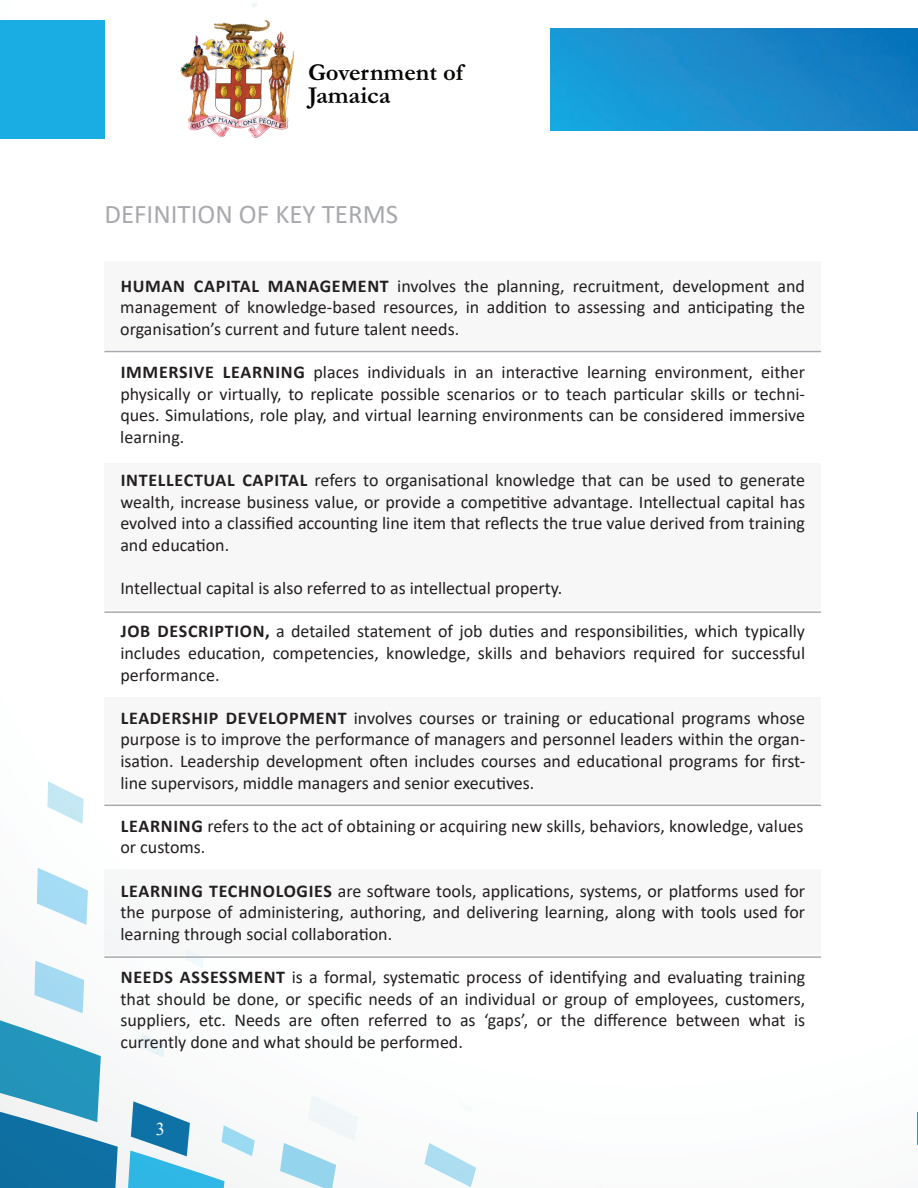
<style>
.page{position:relative;width:918px;height:1188px;background:#fff}
.page>*{position:absolute;margin:0;border:0;box-sizing:border-box;transform-origin:0 0}
.t1{font:27px "Calibri";color:#a8a9ad}
.t2{font:700 24.6px/22.6px "Garamond";color:#040503}
.t3{font:700 22.65px "Garamond";color:#040503}
.t4{font:18px/21.6px "Calibri";color:#231f20;text-align:justify}
.t5{font:18px "Times New Roman";color:#fff}
.s1{font-weight:700}
</style>
<div class="page">
<svg style="left:252px;top:3px;width:6px;height:4px"></svg>
<svg style="left:0;top:1020px;width:119px;height:168px"></svg>
<svg style="left:34px;top:961px;width:51px;height:52px"></svg>
<svg style="left:141px;top:1033px;width:24px;height:24px"></svg>
<svg style="left:280px;top:1095px;width:78px;height:93px"></svg>
<svg style="left:424px;top:1143px;width:53px;height:44px"></svg>
<svg style="left:37px;top:868px;width:51px;height:57px"></svg>
<svg style="left:186px;top:955px;width:17px;height:13px"></svg>
<svg style="left:47px;top:781px;width:37px;height:43px"></svg>
<svg style="left:128px;top:1101px;width:127px;height:87px"></svg>
<img style="left:181px;top:21px;width:113px;height:117px">
<hr style="left:917px;top:1112px;width:1px;height:33px;background:#259bc3">
<img style="left:551px;top:28px;width:367px;height:102px">
<div style="left:0;top:20px;width:104px;height:119px;background:#1aade4"></div>
<div style="left:105px;top:261px;width:716px;height:88px;background:#f7f7f8"></div>
<hr style="left:104px;top:351px;width:717px;height:1px;background:#a8a9ad">
<div style="left:105px;top:464px;width:716px;height:146px;background:#f7f7f8"></div>
<div style="left:105px;top:698px;width:716px;height:105px;background:#f7f7f8"></div>
<div style="left:105px;top:869px;width:716px;height:86px;background:#f7f7f8"></div>
<hr style="left:104px;top:611px;width:717px;height:2px;background:#a8a9ad">
<hr style="left:104px;top:805px;width:717px;height:1px;background:#a8a9ad">
<hr style="left:104px;top:956px;width:717px;height:2px;background:#a8a9ad">
<h2 class="t2" style="left:308px;top:61px;width:157px">Government of<br>Jamaica</h2>
<p class="t3" style="left:225px;top:58px;width:145px">Government of</p>
<h1 class="t1" style="left:104px;top:195px;width:295px">DEFINITION OF KEY TERMS</h1>
<p class="t4" style="left:120px;top:275px;width:686px"><span class="s1">HUMAN CAPITAL MANAGEMENT</span> involves the planning, recruitment, development and management of knowledge-based resources, in addition to assessing and anticipating the organisation’s current and future talent needs.</p>
<p class="t4" style="left:120px;top:361px;width:686px"><span class="s1">IMMERSIVE LEARNING</span> places individuals in an interactive learning environment, either physically or virtually, to replicate possible scenarios or to teach particular skills or techni&shy;ques. Simulations, role play, and virtual learning environments can be considered immersive learning.</p>
<p class="t4" style="left:120px;top:469px;width:686px"><span class="s1">INTELLECTUAL CAPITAL</span> refers to organisational knowledge that can be used to generate wealth, increase business value, or provide a competitive advantage. Intellectual capital has evolved into a classified accounting line item that reflects the true value derived from training and education.</p>
<p class="t4" style="left:120px;top:577px;width:443px">Intellectual capital is also referred to as intellectual property.</p>
<p class="t4" style="left:120px;top:620px;width:686px"><span class="s1">JOB DESCRIPTION,</span> a detailed statement of job duties and responsibilities, which typically includes education, competencies, knowledge, skills and behaviors required for successful performance.</p>
<p class="t4" style="left:120px;top:707px;width:686px"><span class="s1">LEADERSHIP DEVELOPMENT</span> involves courses or training or educational programs whose purpose is to improve the performance of managers and personnel leaders within the organ&shy;isation. Leadership development often includes courses and educational programs for first&shy;line supervisors, middle managers and senior executives.</p>
<p class="t4" style="left:120px;top:815px;width:685px"><span class="s1">LEARNING</span> refers to the act of obtaining or acquiring new skills, behaviors, knowledge, values or customs.</p>
<p class="t4" style="left:120px;top:879px;width:686px"><span class="s1">LEARNING TECHNOLOGIES</span> are software tools, applications, systems, or platforms used for the purpose of administering, authoring, and delivering learning, along with tools used for learning through social collaboration.</p>
<p class="t4" style="left:121px;top:966px;width:686px"><span class="s1">NEEDS ASSESSMENT</span> is a formal, systematic process of identifying and evaluating training that should be done, or specific needs of an individual or group of employees, customers, suppliers, etc. Needs are often referred to as ‘gaps’, or the difference between what is currently done and what should be performed.</p>
<p class="t5" style="left:156px;top:1116px;width:10px">3</p>
</div>
